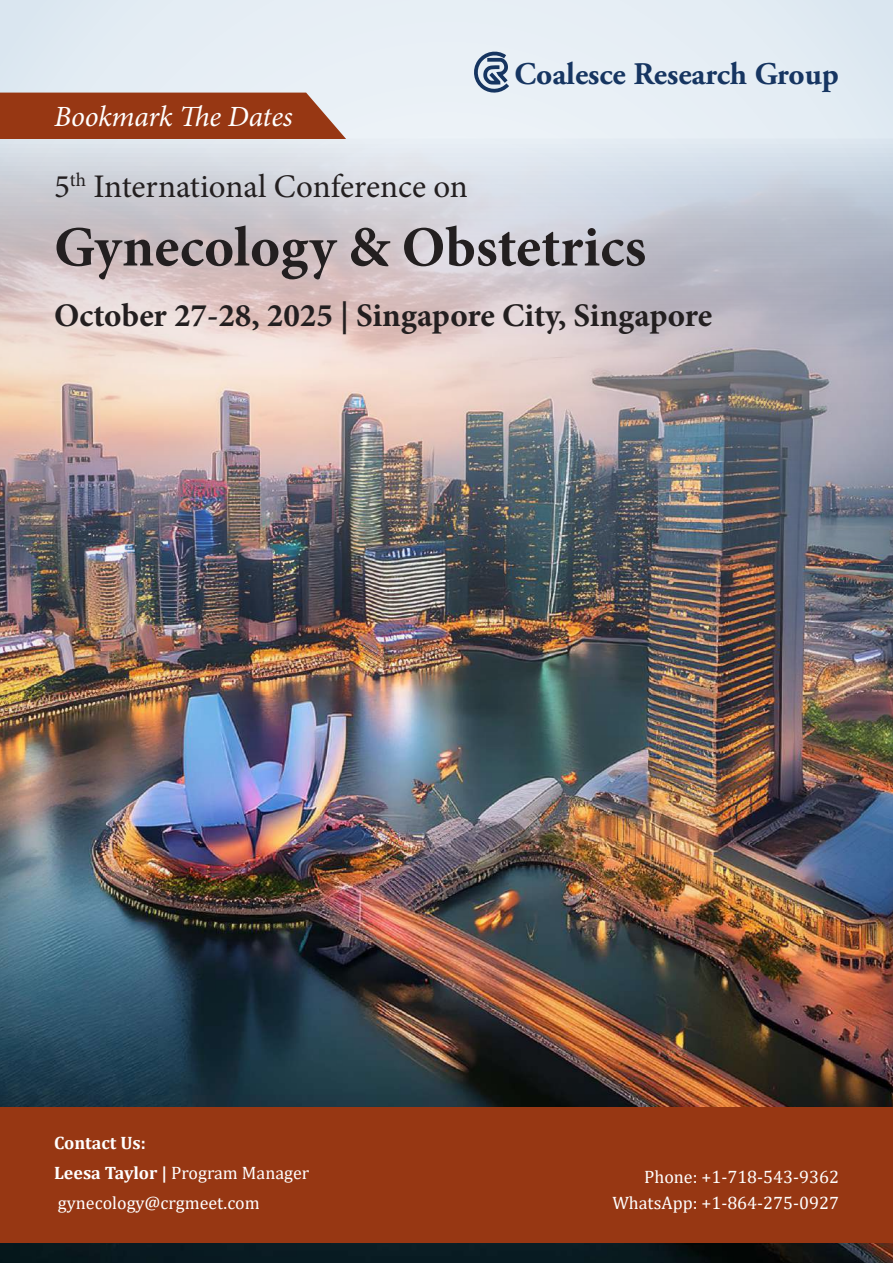
<style>
.page{position:relative;width:893px;height:1263px;background:#e6eef5}
.page>*{position:absolute;margin:0;border:0;box-sizing:border-box;transform-origin:0 0}
.t1{font:700 57px "Minion Pro";color:#231f20}
.t2{font:700 33px "Minion Pro";color:#231f20}
.t3{font:33px "Minion Pro";letter-spacing:-.005em;color:#231f20}
.t4{font:700 31.5px "Adobe Garamond Pro";color:#163561}
.t5{font:italic 29.4px "Minion Pro";letter-spacing:-.01em;color:#fff}
.t6{font:18px/30.2px "Cambria";color:#fff;text-align:right}
.s1{font-weight:700}
</style>
<div class="page">
<img style="left:0;top:139px;width:893px;height:1124px">
<div style="left:0;top:1108px;width:893px;height:135px;background:#973713"></div>
<div style="left:0;top:93px;width:346px;height:46px;background:#973713"></div>
<svg style="left:474px;top:51px;width:35px;height:42px"></svg>
<h3 class="t5" style="left:54px;top:97px;width:240px">Bookmark The Dates</h3>
<h2 class="t3" style="left:54px;top:164px;width:415px">5<sup>th</sup> International Conference on</h2>
<h3 class="t4" style="left:514px;top:55px;width:326px">Coalesce Research Group</h3>
<h1 class="t1" style="left:54px;top:207px;width:594px">Gynecology &amp; Obstetrics</h1>
<h2 class="t2" style="left:54px;top:292px;width:660px">October 27-28, 2025 | Singapore City, Singapore</h2>
<p class="t6" style="left:54px;top:1127px;width:257px;text-align:left"><span class="s1">Contact Us:<br>Leesa Taylor |</span> Program Manager gynecology@crgmeet.com</p>
<p class="t6" style="left:612px;top:1164px;width:228px;line-height:25.8px">Phone: +1-718-543-9362<br>WhatsApp: +1-864-275-0927</p>
</div>
